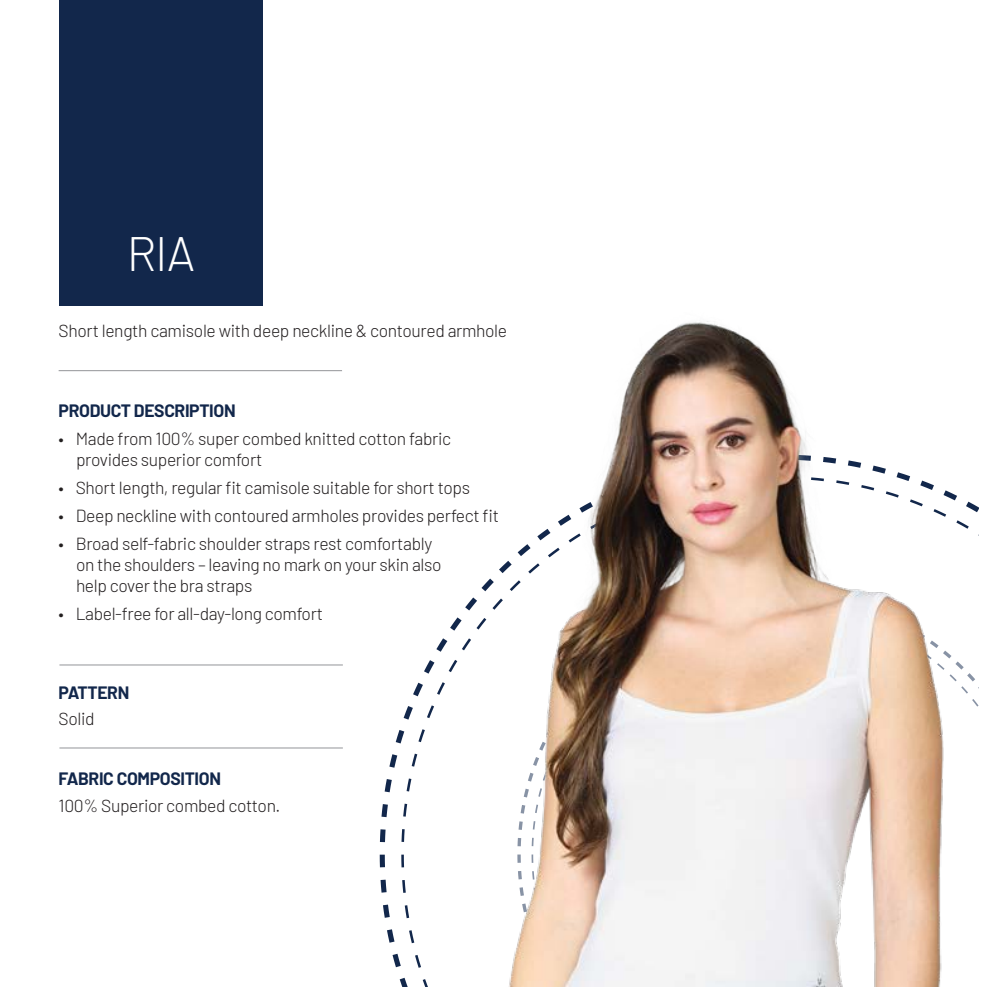
<style>
.page{position:relative;width:993px;height:987px;background:#fff}
.page>*{position:absolute;margin:0;border:0;box-sizing:border-box;transform-origin:0 0}
.t1{font:300 48.3px "Barlow";color:#fff}
.t2{font:300 17.5px/21px "Barlow";letter-spacing:-.02em;color:#231f20}
.t3{font:700 17.5px/26.2px "Barlow";letter-spacing:-.02em;color:#12274b}
.s1{font-weight:300;color:#231f20}
.s2{font-weight:700;color:#12274b}
</style>
<div class="page">
<div style="left:59px;top:0;width:203px;height:305px;background:#12274b"></div>
<hr style="left:59px;top:370px;width:283px;height:1px;background:#939598">
<hr style="left:59px;top:665px;width:284px;height:1px;background:#939598">
<hr style="left:59px;top:748px;width:284px;height:1px;background:#939598">
<img style="left:387px;top:321px;width:592px;height:666px">
<p class="t1" style="left:127px;top:219px;width:70px">RIA</p>
<p class="t2" style="left:59px;top:319px;width:450px">Short length camisole with deep neckline &amp; contoured armhole</p>
<p class="t3" style="left:59px;top:396px;width:178px">PRODUCT DESCRIPTION</p>
<p class="t2" style="left:76px;top:427px;width:376px;text-indent:-17px">• Made from 100% super combed knitted cotton fabric provides superior comfort</p>
<p class="t2" style="left:59px;top:476px;width:413px">• Short length, regular fit camisole suitable for short tops</p>
<p class="t2" style="left:59px;top:504px;width:442px">• Deep neckline with contoured armholes provides perfect fit</p>
<p class="t2" style="left:76px;top:532px;width:367px;text-indent:-17px">• Broad self-fabric shoulder straps rest comfortably on the shoulders – leaving no mark on your skin also help cover the bra straps</p>
<p class="t2" style="left:59px;top:602px;width:266px">• Label-free for all-day-long comfort</p>
<p class="t3" style="left:59px;top:678px;width:72px">PATTERN<br><span class="s1">Solid</span></p>
<p class="t2" style="left:59px;top:765px;width:223px;line-height:26.2px"><span class="s2">FABRIC COMPOSITION<br></span>100% Superior combed cotton.</p>
</div>
